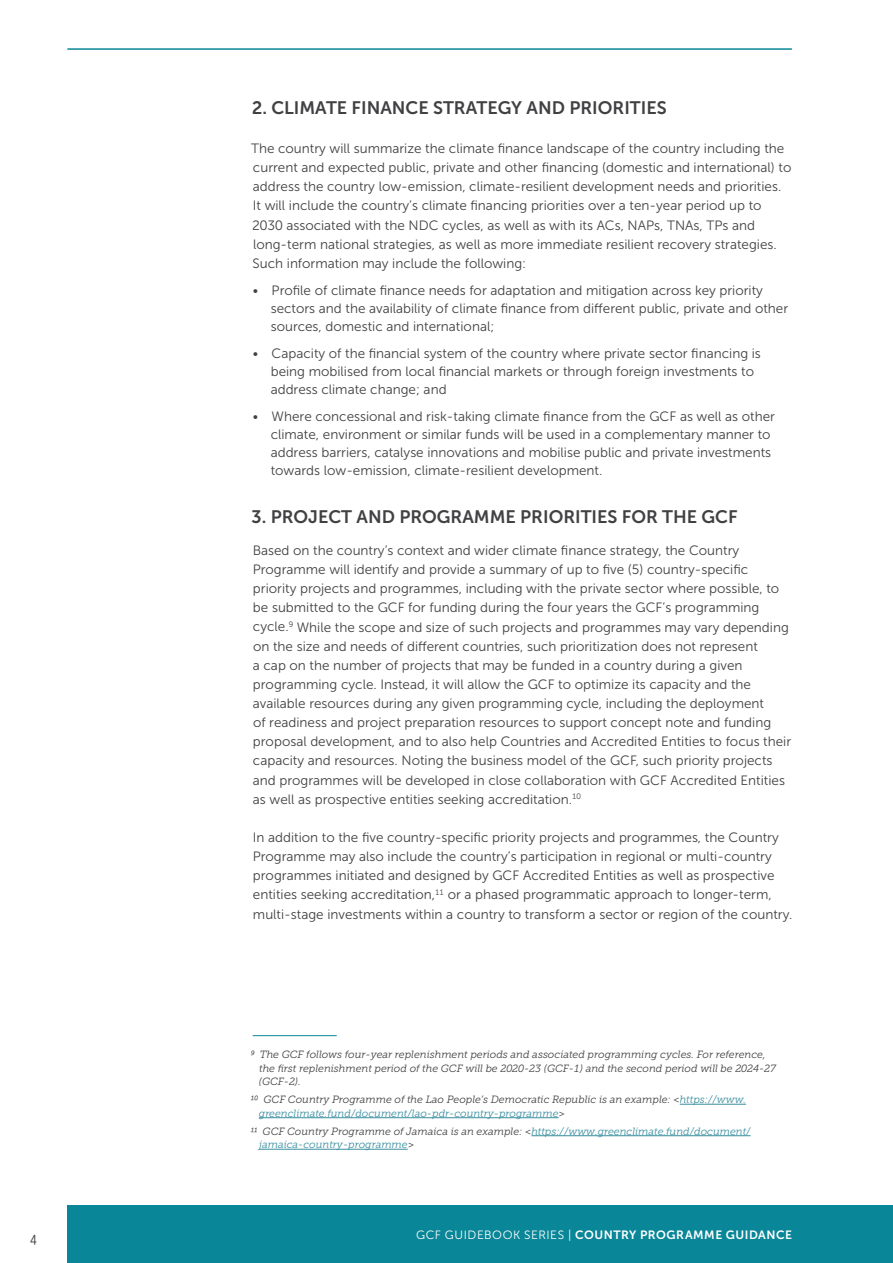
<style>
.page{position:relative;width:893px;height:1263px;background:#fff}
.page>*{position:absolute;margin:0;border:0;box-sizing:border-box;transform-origin:0 0}
.t1{font:18px "Museo Sans 700";color:#414042}
.t2{font:15px "Museo Sans Cond 300";color:#414042}
.t3{font:13.5px/19.2px "Museo Sans 300";color:#414042}
.t4{font:12px "Museo Sans 700";letter-spacing:.04em;color:#fff}
.t5{font:italic 10.5px/13.5px "Museo Slab 300";color:#414042}
.t6{font:italic 10.5px/13.5px "Museo Slab 300";color:#388e9f}
.s1{color:#388e9f}
.s2{color:#414042}
.s3{font-family:"Museo Sans 300"}
</style>
<div class="page">
<div style="left:67px;top:1205px;width:826px;height:58px;background:#098697"></div>
<hr style="left:67px;top:48px;width:725px;height:2px;background:#098697">
<hr style="left:253px;top:1035px;width:84px;height:1px;background:#098697">
<hr style="left:680px;top:1104px;width:66px;height:1px;background:#388e9f">
<hr style="left:259px;top:1117px;width:300px;height:1px;background:#388e9f">
<hr style="left:531px;top:1135px;width:220px;height:1px;background:#388e9f">
<hr style="left:259px;top:1149px;width:149px;height:1px;background:#388e9f">
<h1 class="t1" style="left:252px;top:97px;width:416px">2. CLI MATE FI NANCE STRATEGY AND PRI ORITIES</h1>
<p class="t3" style="left:251px;top:139px;width:542px">The country will summarize the climate finance landscape of the country including the current and expected public, private and other financing (domestic and international) to address the country low-emission, climate-resilient development needs and priorities.<br>It will include the country’s climate financing priorities over a ten-year period up to 2030 associated with the NDC cycles, as well as with its ACs, NAPs, TNAs, TPs and long-term national strategies, as well as more immediate resilient recovery strategies.<br>Such information may include the following:</p>
<p class="t3" style="left:271px;top:281px;width:519px;line-height:18px;text-indent:-18px">• Profile of climate finance needs for adaptation and mitigation across key priority sectors and the availability of climate finance from different public, private and other sources, domestic and international;</p>
<p class="t3" style="left:271px;top:344px;width:492px;line-height:18px;text-indent:-18px">• Capacity of the financial system of the country where private sector financing is being mobilised from local financial markets or through foreign investments to address climate change; and</p>
<p class="t3" style="left:271px;top:407px;width:506px;line-height:18px;text-indent:-18px">• Where concessional and risk-taking climate finance from the GCF as well as other climate, environment or similar funds will be used in a complementary manner to address barriers, catalyse innovations and mobilise public and private investments towards low-emission, climate-resilient development.</p>
<h1 class="t1" style="left:251px;top:507px;width:488px">3. PROJECT AND PROGRAMME PRI ORITIES FOR THE GCF</h1>
<p class="t3" style="left:253px;top:541px;width:540px">Based on the country’s context and wider climate finance strategy, the Country Programme will identify and provide a summary of up to five (5) country-specific priority projects and programmes, including with the private sector where possible, to be submitted to the GCF for funding during the four years the GCF’s programming cycle.<sup>9</sup> While the scope and size of such projects and programmes may vary depending on the size and needs of different countries, such prioritization does not represent<br>a cap on the number of projects that may be funded in a country during a given programming cycle. Instead, it will allow the GCF to optimize its capacity and the available resources during any given programming cycle, including the deployment<br>of readiness and project preparation resources to support concept note and funding proposal development, and to also help Countries and Accredited Entities to focus their capacity and resources. Noting the business model of the GCF, such priority projects and programmes will be developed in close collaboration with GCF Accredited Entities as well as prospective entities seeking accreditation.<sup>10</sup></p>
<p class="t3" style="left:253px;top:828px;width:541px">In addition to the five country-specific priority projects and programmes, the Country Programme may also include the country’s participation in regional or multi-country programmes initiated and designed by GCF Accredited Entities as well as prospective entities seeking accreditation,<sup>11</sup> or a phased programmatic approach to longer-term, multi-stage investments within a country to transform a sector or region of the country.</p>
<p class="t5" style="left:259px;top:1048px;width:516px;text-indent:-8px">9 The GCF follows four-year replenishment periods and associated programming cycles. For reference, the first replenishment period of the GCF will be 2020-23 (GCF-1) and the second period will be 2024 -27 (GCF-2).</p>
<p class="t5" style="left:259px;top:1093px;width:489px;text-indent:-8px">10 GCF Country Programme of the Lao People’s Democratic Republic is an example: &lt;<span class="s1">https://www. greenclimate.fund/document/lao-pdr-country-programme</span>&gt;</p>
<p class="t6" style="left:259px;top:1124px;width:493px;text-indent:-9px"><span class="s2">11 GCF Country Programme of Jamaica is an example: &lt;</span>https://www.greenclimate.fund/document/ jamaica-country-programme<span class="s2">&gt;</span></p>
<p class="t2" style="left:30px;top:1230px;width:8px">4</p>
<p class="t4" style="left:416px;top:1228px;width:377px"><span class="s3">GCF GUIDEBOOK SERIES |</span> COUNTRY PROGRAMME GUIDANCE</p>
</div>
